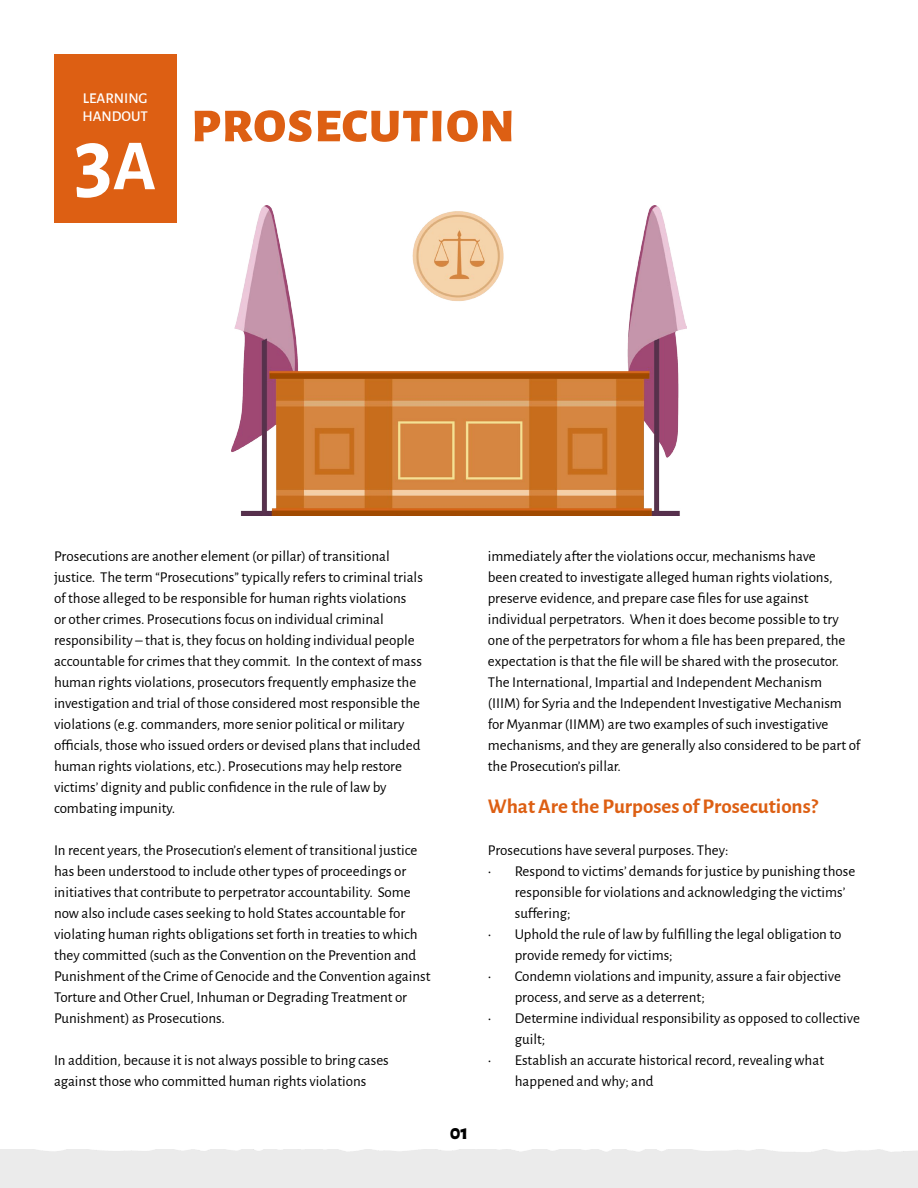
<style>
.page{position:relative;width:918px;height:1188px;background:#fff}
.page>*{position:absolute;margin:0;border:0;box-sizing:border-box;transform-origin:0 0}
.t1{font:700 90px "Alegreya Sans";color:#fff}
.t2{font:800 60px "Alegreya Sans SC";letter-spacing:-.005em;color:#dd5f13}
.t3{font:700 21px "Alegreya Sans";color:#dd5f13}
.t4{font:800 21px "Alegreya Sans SC";color:#000}
.t5{font:15px/21px "Alegreya Sans";color:#000}
.t6{font:500 15px/18px "Alegreya Sans";color:#fff}
.s1{font-size:72px}
</style>
<div class="page">
<div style="left:54px;top:54px;width:122px;height:169px;background:#dd5f13"></div>
<img style="left:232px;top:205px;width:454px;height:310px">
<p class="t6" style="left:82px;top:89px;width:67px">LEARNING<br>HANDOUT</p>
<h1 class="t1" style="left:74px;top:108px;width:83px">3<span class="s1">A</span></h1>
<h2 class="t2" style="left:191px;top:87px;width:326px">prosecution</h2>
<p class="t5" style="left:54px;top:546px;width:370px">Prosecutions are another element (or pillar) of transitional justice. The term “Prosecutions” typically refers to criminal trials of those alleged to be responsible for human rights violations<br>or other crimes. Prosecutions focus on individual criminal responsibility – that is, they focus on holding individual people accountable for crimes that they commit. In the context of mass human rights violations, prosecutors frequently emphasize the investigation and trial of those considered most responsible the violations (e.g. commanders, more senior political or military officials, those who issued orders or devised plans that included human rights violations, etc.). Prosecutions may help restore victims’ dignity and public confidence in the rule of law by combating impunity.</p>
<p class="t5" style="left:54px;top:840px;width:378px">In recent years, the Prosecution’s element of transitional justice has been understood to include other types of proceedings or initiatives that contribute to perpetrator accountability. Some now also include cases seeking to hold States accountable for violating human rights obligations set forth in treaties to which they committed (such as the Convention on the Prevention and Punishment of the Crime of Genocide and the Convention against Torture and Other Cruel, Inhuman or Degrading Treatment or Punishment) as Prosecutions.</p>
<p class="t5" style="left:54px;top:1050px;width:336px">In addition, because it is not always possible to bring cases against those who committed human rights violations</p>
<h3 class="t4" style="left:450px;top:1120px;width:20px">01</h3>
<p class="t5" style="left:488px;top:546px;width:374px">immediately after the violations occur, mechanisms have<br>been created to investigate alleged human rights violations, preserve evidence, and prepare case files for use against individual perpetrators. When it does become possible to try one of the perpetrators for whom a file has been prepared, the expectation is that the file will be shared with the prosecutor.<br>The International, Impartial and Independent Mechanism<br>(IIIM) for Syria and the Independent Investigative Mechanism for Myanmar (IIMM) are two examples of such investigative mechanisms, and they are generally also considered to be part of the Prosecution’s pillar.</p>
<h3 class="t3" style="left:488px;top:794px;width:332px">What Are the Purposes of Prosecutions?</h3>
<p class="t5" style="left:488px;top:840px;width:242px">Prosecutions have several purposes. They:</p>
<p class="t5" style="left:515px;top:861px;width:342px;text-indent:-27px">• Respond to victims’ demands for justice by punishing those responsible for violations and acknowledging the victims’ suffering;</p>
<p class="t5" style="left:515px;top:924px;width:328px;text-indent:-27px">• Uphold the rule of law by fulfilling the legal obligation to provide remedy for victims;</p>
<p class="t5" style="left:515px;top:966px;width:328px;text-indent:-27px">• Condemn violations and impunity, assure a fair objective process, and serve as a deterrent;</p>
<p class="t5" style="left:515px;top:1008px;width:347px;text-indent:-27px">• Determine individual responsibility as opposed to collective guilt;</p>
<p class="t5" style="left:515px;top:1050px;width:311px;text-indent:-27px">• Establish an accurate historical record, revealing what happened and why; and</p>
</div>
